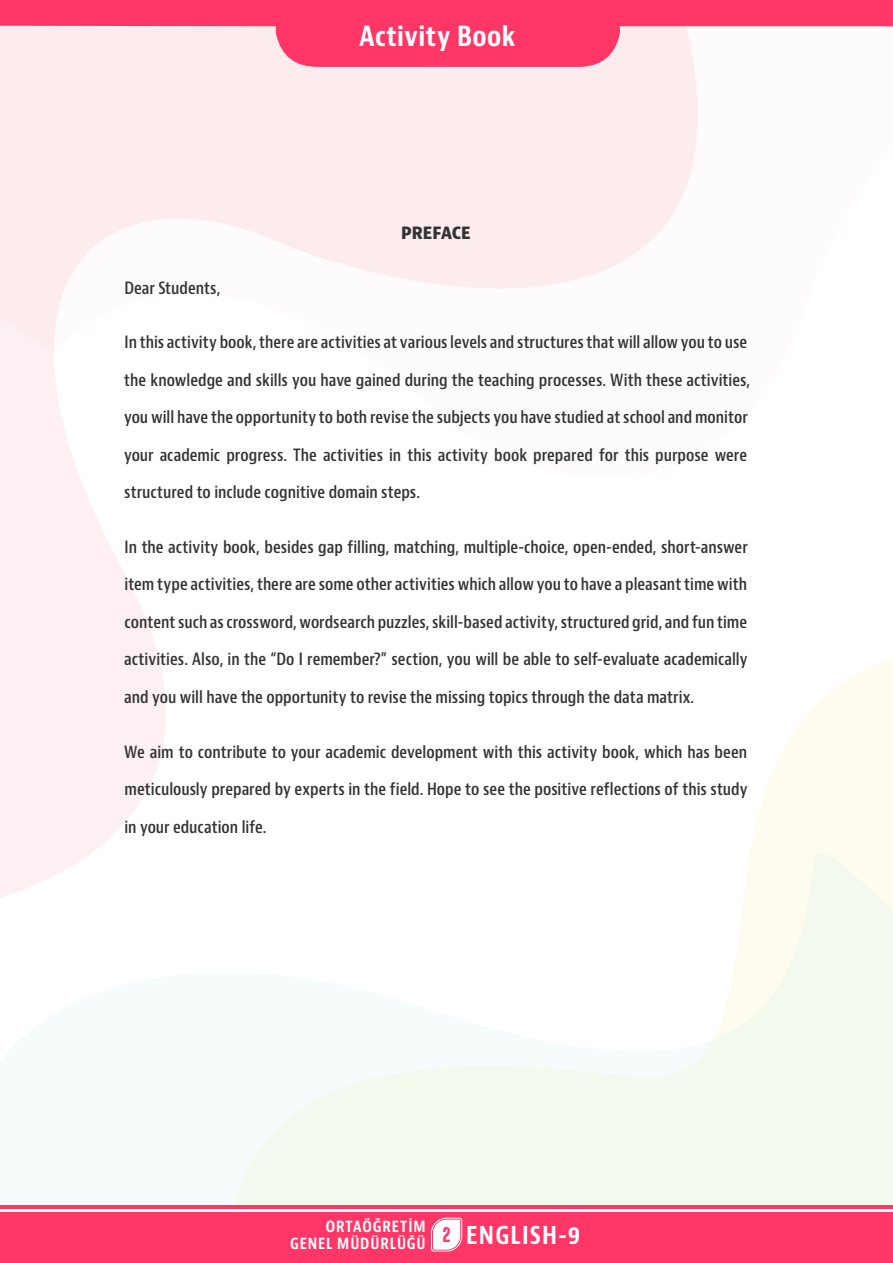
<style>
.page{position:relative;width:893px;height:1263px;background:#fff}
.page>*{position:absolute;margin:0;border:0;box-sizing:border-box;transform-origin:0 0}
.etkinlikadı{font:700 condensed 27px "Bernino Sans";letter-spacing:.02em;color:#fff}
.t1{font:700 condensed 24px "Bernino Sans";letter-spacing:.05em;color:#fff}
.madde_imi{font:600 condensed 16.5px "Bernino Sans";color:#333}
.madde_imi-2{font:700 condensed 16.5px "Bernino Sans";letter-spacing:-.005em;color:#333}
.t2{font:700 condensed 15px/17.2px "Bernino Sans";letter-spacing:.06em;color:#fff;text-align:right}
.s1{font-family:"High Voltage Rough";font-weight:400;font-stretch:normal;font-size:19.5px;color:#ff3666}
</style>
<div class="page">
<div style="left:0;top:67px;width:608px;height:7px;background:#fdecee"></div>
<hr style="left:0;top:1205px;width:893px;height:4px;background:#ff3666">
<div style="left:0;top:1212px;width:893px;height:51px;background:#ff3666"></div>
<svg style="left:0;top:0;width:893px;height:67px;background:#fe7e9c"></svg>
<svg style="left:430px;top:1217px;width:33px;height:35px"></svg>
<p class="etkinlikadı" style="left:360px;top:20px;width:158px">Activity Book</p>
<p class="madde_imi-2" style="left:401px;top:223px;width:71px">PREFACE</p>
<p class="madde_imi" style="left:124px;top:278px;width:97px">Dear Students,</p>
<p class="madde_imi" style="left:125px;top:332px;width:624px">In this activity book, there are activities at various levels and structures that will allow you to use</p>
<p class="madde_imi" style="left:124px;top:370px;width:627px">the knowledge and skills you have gained during the teaching processes. With these activities,</p>
<p class="madde_imi" style="left:124px;top:407px;width:625px">you will have the opportunity to both revise the subjects you have studied at school and monitor</p>
<p class="madde_imi" style="left:124px;top:445px;width:625px">your academic progress. The activities in this activity book prepared for this purpose were</p>
<p class="madde_imi" style="left:124px;top:482px;width:297px">structured to include cognitive domain steps.</p>
<p class="madde_imi" style="left:125px;top:537px;width:625px">In the activity book, besides gap filling, matching, multiple-choice, open-ended, short-answer</p>
<p class="madde_imi" style="left:124px;top:574px;width:624px">item type activities, there are some other activities which allow you to have a pleasant time with</p>
<p class="madde_imi" style="left:125px;top:612px;width:624px">content such as crossword, wordsearch puzzles, skill-based activity, structured grid, and fun time</p>
<p class="madde_imi" style="left:124px;top:649px;width:625px">activities. Also, in the “Do I remember?” section, you will be able to self-evaluate academically</p>
<p class="madde_imi" style="left:124px;top:687px;width:571px">and you will have the opportunity to revise the missing topics through the data matrix.</p>
<p class="madde_imi" style="left:124px;top:741px;width:624px">We aim to contribute to your academic development with this activity book, which has been</p>
<p class="madde_imi" style="left:125px;top:779px;width:625px">meticulously prepared by experts in the field. Hope to see the positive reflections of this study</p>
<p class="madde_imi" style="left:124px;top:816px;width:144px">in your education life.</p>
<p class="t2" style="left:290px;top:1218px;width:137px">ORTAÖĞRETİM<br>GENEL MÜDÜRLÜĞÜ</p>
<h2 class="t1" style="left:442px;top:1221px;width:140px"><span class="s1">2</span> ENGLISH-9</h2>
</div>
